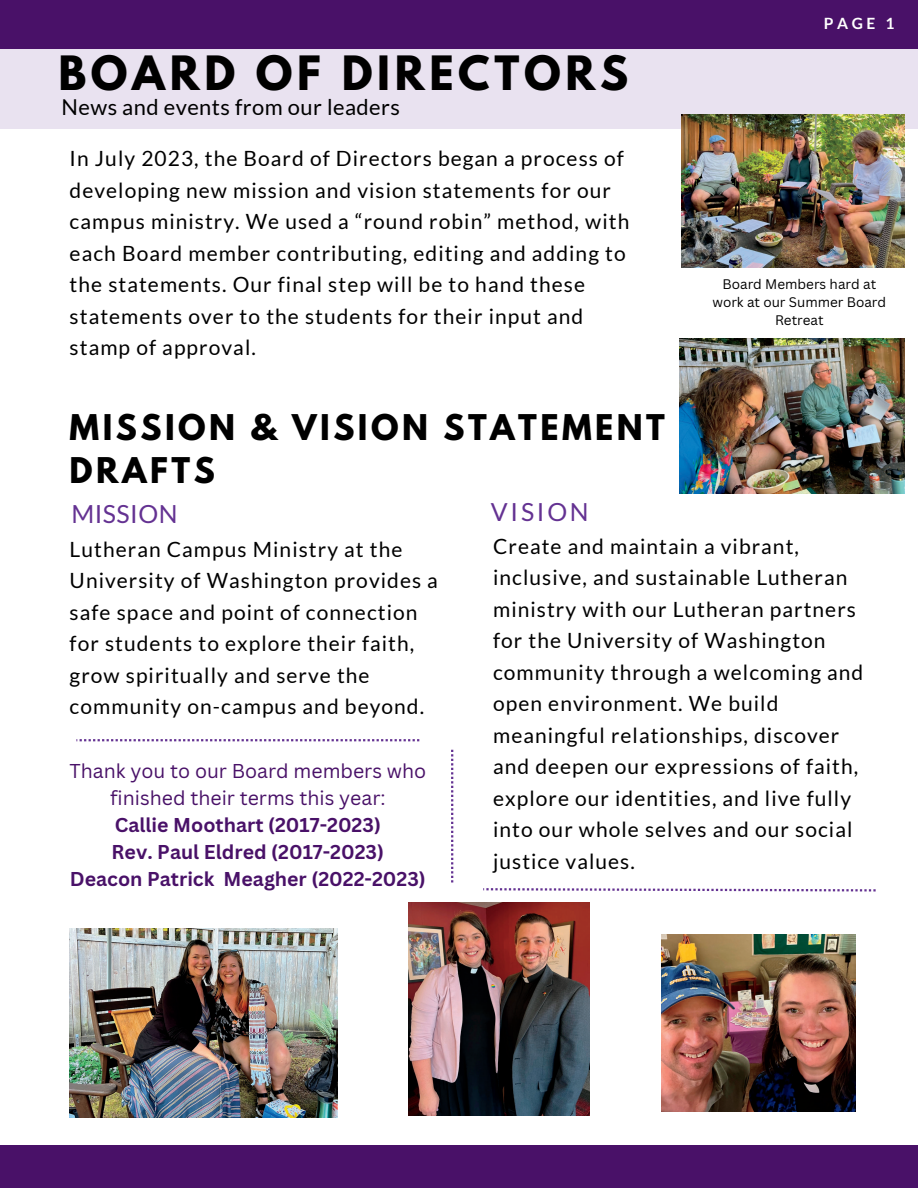
<style>
.page{position:relative;width:918px;height:1188px;background:#fff}
.page>*{position:absolute;margin:0;border:0;box-sizing:border-box;transform-origin:0 0}
.t1{font:700 41.85px "League Spartan";letter-spacing:.11em;color:#000}
.t2{font:700 31.35px/43.8px "League Spartan";letter-spacing:.11em;color:#000}
.t3{font:24.9px "Lato";letter-spacing:.02em;color:#643292}
.t4{font:21.9px "Lato";letter-spacing:.02em;color:#000}
.t5{font:21px/31.5px "Lato";letter-spacing:.05em;color:#000}
.t6{font:700 19.5px/27px "Canva Sans";color:#491168;text-align:center}
.t7{font:700 15.6px "Lato";color:#fff}
.t8{font:13.5px/18px "Canva Sans";color:#000;text-align:center}
.s1{font-weight:400}
</style>
<div class="page">
<div style="left:0;top:24px;width:918px;height:105px;background:#e9e2f0"></div>
<div style="left:0;top:0;width:918px;height:49px;background:#491168"></div>
<div style="left:0;top:1146px;width:918px;height:42px;background:#491168"></div>
<img style="left:409px;top:902px;width:181px;height:213px">
<img style="left:681px;top:115px;width:223px;height:153px">
<img style="left:679px;top:339px;width:225px;height:155px">
<img style="left:661px;top:935px;width:195px;height:177px">
<img style="left:70px;top:929px;width:267px;height:189px">
<svg style="left:76px;top:739px;width:343px;height:2px"></svg>
<svg style="left:483px;top:888px;width:393px;height:4px"></svg>
<svg style="left:451px;top:750px;width:2px;height:132px"></svg>
<p class="t1" style="left:58px;top:53px;width:571px">BOARD OF DIRECTORS</p>
<h4 class="t4" style="left:62px;top:94px;width:340px">News and events from our leaders</h4>
<h4 class="t5" style="left:70px;top:142px;width:561px">In July 2023, the Board of Directors began a process of developing new mission and vision statements for our campus ministry. We used a “round robin” method, with each Board member contributing, editing and adding to the statements. Our final step will be to hand these statements over to the students for their input and stamp of approval.</h4>
<h2 class="t2" style="left:70px;top:409px;width:597px">MISSION &amp; VISION STATEMENT<br>DRAFTS</h2>
<p class="t3" style="left:71px;top:498px;width:108px">MISSION</p>
<h3 class="t3" style="left:491px;top:496px;width:99px">VISION</h3>
<h3 class="t7" style="left:824px;top:14px;width:72px">PAGE 1</h3>
<h4 class="t8" style="left:712px;top:274px;width:175px">Board Members hard at work at our Summer Board<br>Retreat</h4>
<p class="t5" style="left:70px;top:533px;width:370px">Lutheran Campus Ministry at the University of Washington provides a safe space and point of connection for students to explore their faith, grow spiritually and serve the community on-campus and beyond.</p>
<h6 class="t6" style="left:69px;top:757px;width:358px"><span class="s1">Thank you to our Board members who finished their terms this year:<br></span>Callie Moothart (2017-2023)<br>Rev. Paul Eldred (2017-2023)<br>Deacon Patrick Meagher (2022-2023)</h6>
<h1 class="t5" style="left:493px;top:530px;width:372px">Create and maintain a vibrant, inclusive, and sustainable Lutheran ministry with our Lutheran partners for the University of Washington community through a welcoming and open environment. We build meaningful relationships, discover and deepen our expressions of faith, explore our identities, and live fully into our whole selves and our social justice values.</h1>
</div>
